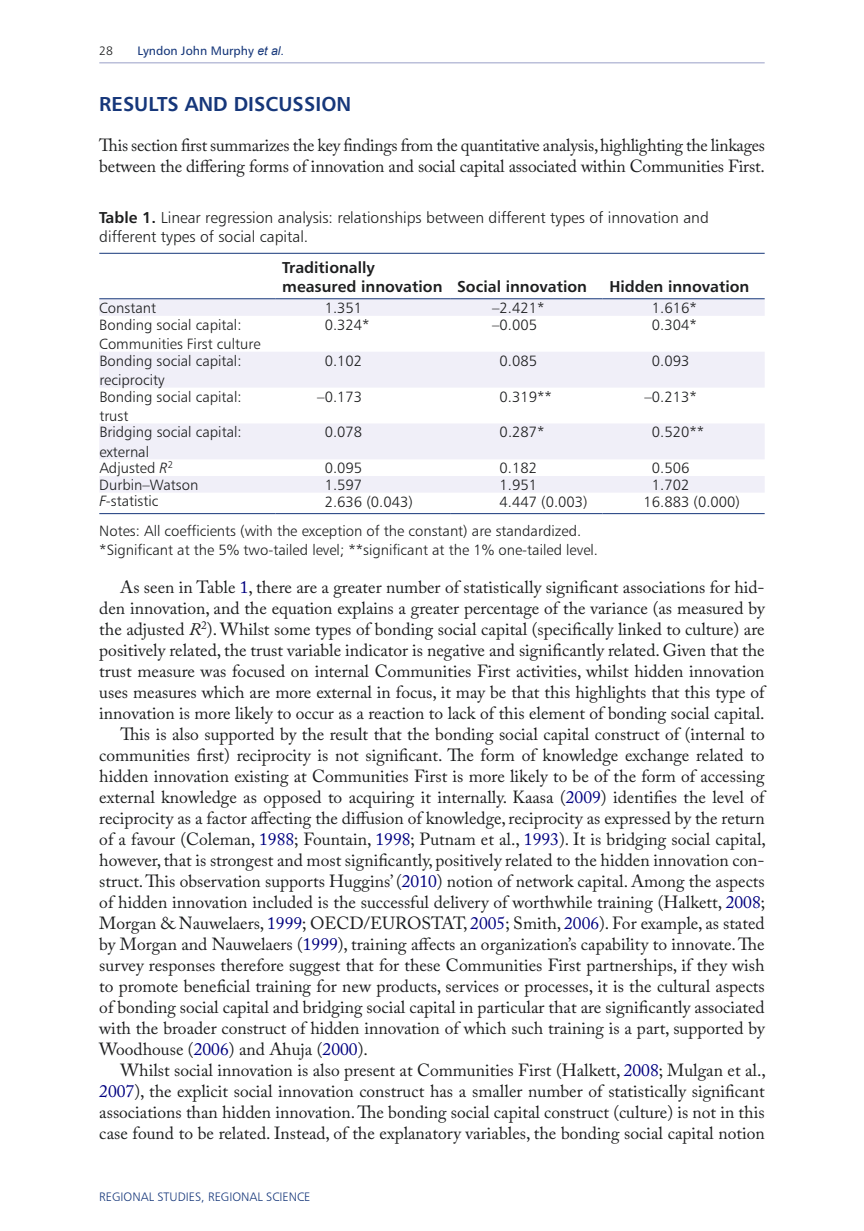
<style>
.page{position:relative;width:864px;height:1231px;background:#fff}
.page>*{position:absolute;margin:0;border:0;box-sizing:border-box;transform-origin:0 0}
.t1{font:20.12px "Humanist 777 BT Bold B";color:#16377a}
.t2{font:17.5px/21px "Adobe Caslon Pro";color:#1d1e1f}
.t3{font:15.75px/19.2px "Humanist 777 BT Light B";color:#1d1e1f}
.t4{font:15.75px/19.2px "Humanist 777 BT Bold B";color:#1d1e1f}
.t5{font:14.88px/19.2px "Humanist 777 BT Light B";color:#1d1e1f}
.t6{font:12.25px "Humanist 777 BT Light B";color:#16377a}
.t7{font:12.25px "Humanist 777 BT Roman B";color:#16377a}
.t8{font:12.25px "Humanist 777 BT Light B";color:#1d1e1f}
.s1{font-family:"Arial";font-style:italic}
.s2{font-family:"Humanist 777 BT Bold B"}
.s3{font-family:"Humanist 777 BT Light Italic B"}
.s4{color:#000080}
.s5{font-style:italic}
</style>
<div class="page">
<hr style="left:99px;top:62px;width:665px;height:1px;background:#9aa0c7">
<hr style="left:99px;top:253px;width:665px;height:1px;background:#16377a">
<svg style="left:99px;top:299px;width:665px;height:193px;fill:#f0eff8"></svg>
<hr style="left:99px;top:298px;width:176px;height:1px;background:#16377a">
<hr style="left:275px;top:298px;width:175px;height:1px;background:#16377a">
<hr style="left:450px;top:298px;width:152px;height:1px;background:#16377a">
<hr style="left:602px;top:298px;width:162px;height:1px;background:#16377a">
<hr style="left:99px;top:513px;width:176px;height:1px;background:#16377a">
<hr style="left:275px;top:513px;width:175px;height:1px;background:#16377a">
<hr style="left:450px;top:513px;width:152px;height:1px;background:#16377a">
<hr style="left:602px;top:513px;width:162px;height:1px;background:#16377a">
<p class="t8" style="left:99px;top:43px;width:15px">28</p>
<p class="t7" style="left:137px;top:43px;width:148px">Lyndon John Murphy <span class="s1">et al.</span></p>
<p class="t1" style="left:99px;top:91px;width:253px">RESULTS AND DISCUSSION</p>
<p class="t2" style="left:99px;top:135px;width:667px">This section first summarizes the key findings from the quantitative analysis, highlighting the linkages between the differing forms of innovation and social capital associated within Communities First.</p>
<p class="t3" style="left:99px;top:208px;width:610px"><span class="s2">Table 1.</span> Linear regression analysis: relationships between different types of innovation and different types of social capital.</p>
<p class="t4" style="left:282px;top:257px;width:306px">Traditionally<br>measured innovation Social innovation</p>
<p class="t4" style="left:609px;top:276px;width:141px">Hidden innovation</p>
<p class="t5" style="left:99px;top:298px;width:58px">Constant</p>
<p class="t5" style="left:324px;top:298px;width:39px">1.351</p>
<p class="t5" style="left:492px;top:298px;width:54px">–2.421*</p>
<p class="t5" style="left:651px;top:298px;width:46px">1.616*</p>
<p class="t5" style="left:99px;top:315px;width:163px">Bonding social capital:<br>Communities First culture</p>
<p class="t5" style="left:324px;top:315px;width:46px">0.324*</p>
<p class="t5" style="left:492px;top:315px;width:46px">–0.005</p>
<p class="t5" style="left:651px;top:315px;width:46px">0.304*</p>
<p class="t5" style="left:99px;top:350px;width:144px">Bonding social capital: reciprocity</p>
<p class="t5" style="left:324px;top:350px;width:39px">0.102</p>
<p class="t5" style="left:499px;top:350px;width:39px">0.085</p>
<p class="t5" style="left:651px;top:350px;width:39px">0.093</p>
<p class="t5" style="left:99px;top:386px;width:144px">Bonding social capital: trust</p>
<p class="t5" style="left:317px;top:386px;width:46px">–0.173</p>
<p class="t5" style="left:499px;top:386px;width:54px">0.319**</p>
<p class="t5" style="left:644px;top:386px;width:54px">–0.213*</p>
<p class="t5" style="left:99px;top:422px;width:144px">Bridging social capital: external</p>
<p class="t5" style="left:324px;top:422px;width:39px">0.078</p>
<p class="t5" style="left:499px;top:422px;width:46px">0.287*</p>
<p class="t5" style="left:651px;top:422px;width:54px">0.520**</p>
<p class="t5" style="left:99px;top:458px;width:75px">Adjusted <span class="s3">R</span><sup>2</sup></p>
<p class="t5" style="left:324px;top:458px;width:39px">0.095</p>
<p class="t5" style="left:499px;top:458px;width:39px">0.182</p>
<p class="t5" style="left:651px;top:458px;width:39px">0.506</p>
<p class="t5" style="left:99px;top:475px;width:100px">Durbin–Watson</p>
<p class="t5" style="left:324px;top:475px;width:39px">1.597</p>
<p class="t5" style="left:499px;top:475px;width:39px">1.951</p>
<p class="t5" style="left:651px;top:475px;width:39px">1.702</p>
<p class="t5" style="left:99px;top:491px;width:60px"><span class="s3">F</span>-statistic</p>
<p class="t5" style="left:324px;top:491px;width:90px">2.636 (0.043)</p>
<p class="t5" style="left:499px;top:491px;width:90px">4.447 (0.003)</p>
<p class="t5" style="left:643px;top:491px;width:98px">16.883 (0.000)</p>
<p class="t5" style="left:99px;top:520px;width:500px">N otes: All coefficients (with the exception of the constant) are standardized. *Significant at the 5% two-tailed level; **significant at the 1% one-tailed level.</p>
<p class="t2" style="left:120px;top:576px;width:645px">As seen in Table <span class="s4">1</span>, there are a greater number of statistically significant associations for hid-</p>
<p class="t2" style="left:99px;top:597px;width:666px">den innovation, and the equation explains a greater percentage of the variance (as measured by</p>
<p class="t2" style="left:99px;top:618px;width:666px">the adjusted <span class="s5">R</span><sup>2</sup>). Whilst some types of bonding social capital (specifically linked to culture) are</p>
<p class="t2" style="left:99px;top:639px;width:666px">positively related, the trust variable indicator is negative and significantly related. Given that the</p>
<p class="t2" style="left:99px;top:660px;width:666px">trust measure was focused on internal Communities First activities, whilst hidden innovation</p>
<p class="t2" style="left:99px;top:681px;width:666px">uses measures which are more external in focus, it may be that this highlights that this type of</p>
<p class="t2" style="left:99px;top:702px;width:666px">innovation is more likely to occur as a reaction to lack of this element of bonding social capital.</p>
<p class="t2" style="left:120px;top:723px;width:645px">This is also supported by the result that the bonding social capital construct of (internal to</p>
<p class="t2" style="left:99px;top:744px;width:666px">communities first) reciprocity is not significant. The form of knowledge exchange related to</p>
<p class="t2" style="left:99px;top:765px;width:666px">hidden innovation existing at Communities First is more likely to be of the form of accessing</p>
<p class="t2" style="left:99px;top:786px;width:666px">external knowledge as opposed to acquiring it internally. Kaasa (<span class="s4">2009</span>) identifies the level of</p>
<p class="t2" style="left:99px;top:807px;width:666px">reciprocity as a factor affecting the diffusion of knowledge, reciprocity as expressed by the return</p>
<p class="t2" style="left:99px;top:828px;width:667px">of a favour (Coleman, <span class="s4">1988</span>; Fountain, <span class="s4">1998</span>; Putnam et al., <span class="s4">1993</span>). It is bridging social capital,</p>
<p class="t2" style="left:99px;top:849px;width:666px">however, that is strongest and most significantly, positively related to the hidden innovation con-</p>
<p class="t2" style="left:99px;top:870px;width:666px">struct. This observation supports Huggins’ (<span class="s4">2010</span>) notion of network capital. Among the aspects</p>
<p class="t2" style="left:99px;top:891px;width:667px">of hidden innovation included is the successful delivery of worthwhile training (Halkett, <span class="s4">2008</span>;</p>
<p class="t2" style="left:99px;top:912px;width:666px">Morgan &amp; Nauwelaers, <span class="s4">1999</span>; OECD/EUROSTAT, <span class="s4">2005</span>; Smith, <span class="s4">2006</span>). For example, as stated</p>
<p class="t2" style="left:99px;top:933px;width:666px">by Morgan and Nauwelaers (<span class="s4">1999</span>), training affects an organization’s capability to innovate. The</p>
<p class="t2" style="left:99px;top:954px;width:666px">survey responses therefore suggest that for these Communities First partnerships, if they wish</p>
<p class="t2" style="left:99px;top:975px;width:666px">to promote beneficial training for new products, services or processes, it is the cultural aspects</p>
<p class="t2" style="left:99px;top:996px;width:666px">of bonding social capital and bridging social capital in particular that are significantly associated</p>
<p class="t2" style="left:99px;top:1017px;width:666px">with the broader construct of hidden innovation of which such training is a part, supported by</p>
<p class="t2" style="left:99px;top:1038px;width:270px">Woodhouse (<span class="s4">2006</span>) and Ahuja (<span class="s4">2000</span>).</p>
<p class="t2" style="left:120px;top:1059px;width:647px">Whilst social innovation is also present at Communities First (Halkett, <span class="s4">2008</span>; Mulgan et al.,</p>
<p class="t2" style="left:99px;top:1080px;width:666px"><span class="s4">2007</span>), the explicit social innovation construct has a smaller number of statistically significant</p>
<p class="t2" style="left:99px;top:1101px;width:666px">associations than hidden innovation. The bonding social capital construct (culture) is not in this</p>
<p class="t2" style="left:99px;top:1122px;width:666px">case found to be related. Instead, of the explanatory variables, the bonding social capital notion</p>
<p class="t6" style="left:99px;top:1188px;width:15px">REGIONAL</p>
<p class="t6" style="left:157px;top:1188px;width:14px">STUDIE</p>
<p class="t6" style="left:195px;top:1188px;width:28px">S, REGIONAL</p>
<p class="t6" style="left:266px;top:1188px;width:14px">SCIENCE</p>
</div>
